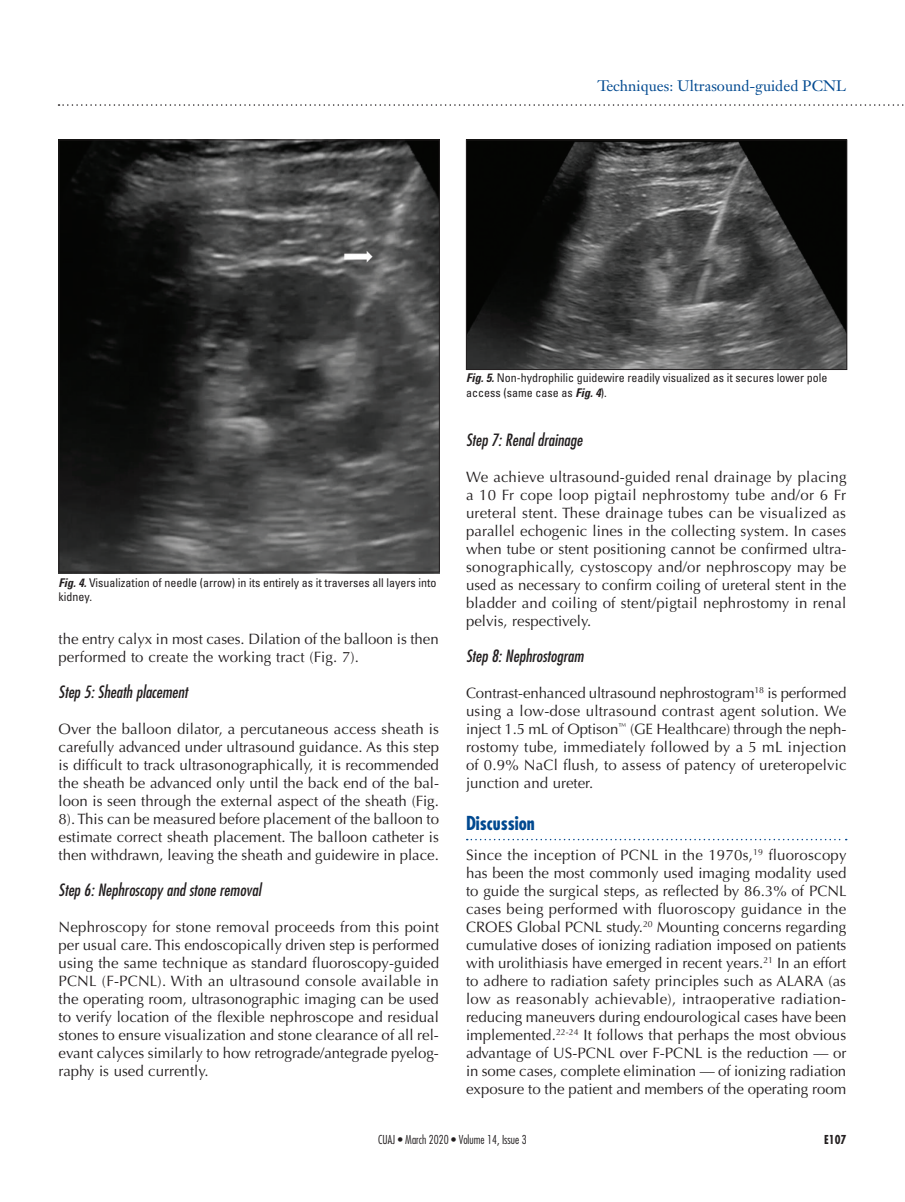
<style>
.page{position:relative;width:905px;height:1202px;background:#fff}
.page>*{position:absolute;margin:0;border:0;box-sizing:border-box;transform-origin:0 0}
.t1{font:700 condensed 18.75px "Futura";color:#014990}
.t2{font:italic condensed 16.5px "Futura";color:#231f20}
.t3{font:15px/18px "Optima";color:#231f20;text-align:justify}
.t4{font:15px "Janson Text";color:#014990}
.t5{font:condensed 12px/14.4px "Univers";color:#231f20}
.t6{font:300 condensed 12px "Futura";color:#231f20}
.t7{font:700 condensed 12px "Futura";color:#231f20}
.s1{font-weight:700;font-style:italic}
</style>
<div class="page">
<svg style="left:58px;top:104px;width:846px;height:2px"></svg>
<svg style="left:466px;top:838px;width:380px;height:2px"></svg>
<img style="left:59px;top:142px;width:380px;height:431px">
<img style="left:468px;top:142px;width:377px;height:226px">
<div style="left:466px;top:140px;width:381px;height:230px;border:1px solid #231f20"></div>
<p class="t4" style="left:597px;top:76px;width:250px">Techniques: Ultrasound-guided PCNL</p>
<p class="t5" style="left:58px;top:575px;width:379px"><span class="s1">Fig. 4.</span> Visualization of needle (arrow) in its entirely as it traverses all layers into kidney.</p>
<p class="t3" style="left:58px;top:630px;width:382px">the entry calyx in most cases. Dilation of the balloon is then performed to create the working tract (Fig. 7).</p>
<p class="t2" style="left:58px;top:681px;width:131px">Step 5: Sheath placement</p>
<p class="t3" style="left:58px;top:720px;width:382px">Over the balloon dilator, a percutaneous access sheath is carefully advanced under ultrasound guidance. As this step is difficult to track ultrasonographically, it is recommended the sheath be advanced only until the back end of the bal&shy;loon is seen through the external aspect of the sheath (Fig.<br>8). This can be measured before placement of the balloon to estimate correct sheath placement. The balloon catheter is then withdrawn, leaving the sheath and guidewire in place.</p>
<p class="t2" style="left:58px;top:879px;width:204px">Step 6: Nephroscopy and stone removal</p>
<p class="t3" style="left:58px;top:918px;width:382px">Nephroscopy for stone removal proceeds from this point per usual care. This endoscopically driven step is performed using the same technique as standard fluoroscopy-guided PCNL (F-PCNL). With an ultrasound console available in the operating room, ultrasonographic imaging can be used to verify location of the flexible nephroscope and residual stones to ensure visualization and stone clearance of all rel&shy;evant calyces similarly to how retrograde/antegrade pyelog&shy;raphy is used currently.</p>
<p class="t5" style="left:466px;top:371px;width:363px"><span class="s1">Fig. 5.</span> Non-hydrophilic guidewire readily visualized as it secures lower pole access (same case as <span class="s1">Fig. 4</span>).</p>
<p class="t2" style="left:466px;top:429px;width:118px">Step 7: Renal drainage</p>
<p class="t3" style="left:466px;top:468px;width:382px">We achieve ultrasound-guided renal drainage by placing a 10 Fr cope loop pigtail nephrostomy tube and/or 6 Fr ureteral stent. These drainage tubes can be visualized as parallel echogenic lines in the collecting system. In cases when tube or stent positioning cannot be confirmed ultra&shy;sonographically, cystoscopy and/or nephroscopy may be used as necessary to confirm coiling of ureteral stent in the bladder and coiling of stent/pigtail nephrostomy in renal pelvis, respectively.</p>
<p class="t2" style="left:466px;top:645px;width:119px">Step 8: Nephrostogram</p>
<p class="t3" style="left:466px;top:684px;width:382px">Contrast-enhanced ultrasound nephrostogram<sup>18</sup> is performed using a low-dose ultrasound contrast agent solution. We inject 1.5 mL of Optison<sup>™</sup> (GE Healthcare) through the neph&shy;rostomy tube, immediately followed by a 5 mL injection of 0.9% NaCl flush, to assess of patency of ureteropelvic junction and ureter.</p>
<p class="t1" style="left:466px;top:810px;width:70px">Discussion</p>
<p class="t3" style="left:466px;top:846px;width:382px">Since the inception of PCNL in the 1970s,<sup>19</sup> fluoroscopy has been the most commonly used imaging modality used to guide the surgical steps, as reflected by 86.3% of PCNL cases being performed with fluoroscopy guidance in the CROES Global PCNL study.<sup>20</sup> Mounting concerns regarding cumulative doses of ionizing radiation imposed on patients with urolithiasis have emerged in recent years.<sup>21</sup> In an effort to adhere to radiation safety principles such as ALARA (as low as reasonably achievable), intraoperative radiation&shy;reducing maneuvers during endourological cases have been implemented.<sup>22-24</sup> It follows that perhaps the most obvious advantage of US-PCNL over F-PCNL is the reduction — or in some cases, complete elimination — of ionizing radiation exposure to the patient and members of the operating room</p>
<p class="t6" style="left:378px;top:1132px;width:150px">CUAJ • March 2020 • Volume 14, Issue 3</p>
<p class="t7" style="left:824px;top:1131px;width:24px">E107</p>
</div>
